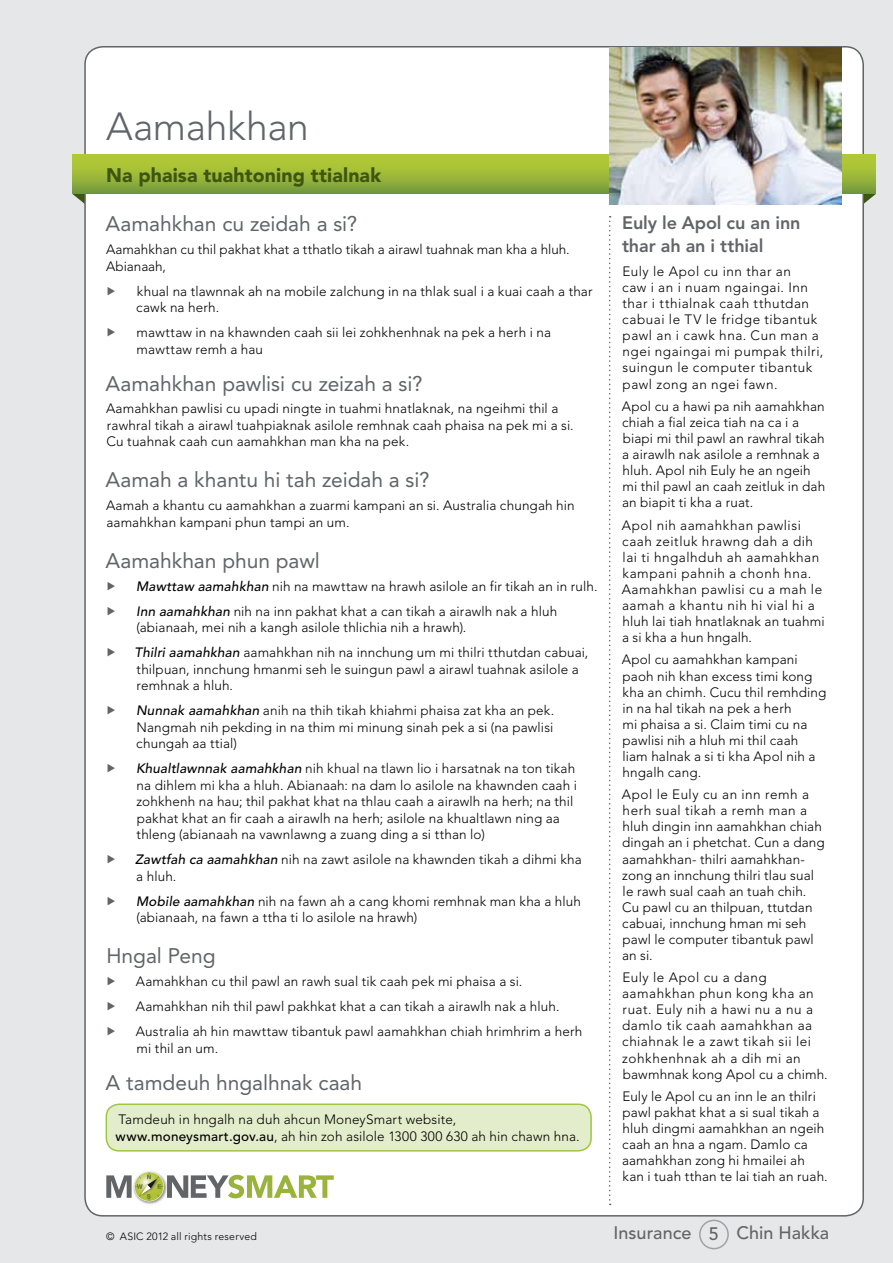
<style>
.page{position:relative;width:893px;height:1263px;background:#e6e7e8}
.page>*{position:absolute;margin:0;border:0;box-sizing:border-box;transform-origin:0 0}
.t1{font:300 39px "Avenir";letter-spacing:-.005em;color:#626568}
.t2{font:21px "Avenir";color:#626568}
.t3{font:900 19.5px "Avenir";letter-spacing:.005em;color:#3d5610}
.t4{font:800 18px/22.5px "Avenir";letter-spacing:-.005em;color:#626568}
.t5{font:500 18px "Avenir";color:#626568}
.t6{font:300 13.5px/16px "Avenir";letter-spacing:.01em;color:#000}
.t7{font:300 13.5px/16px "Avenir";letter-spacing:.04em;color:#000}
.t8{font:300 13.5px/16px "Avenir";letter-spacing:.035em;color:#000}
.t9{font:300 10.5px "Avenir";letter-spacing:.02em;color:#000}
.s1{font-weight:500;font-style:italic}
.s2{font-weight:500}
</style>
<div class="page">
<div style="left:85px;top:47px;width:778px;height:1169px;background:#fff;border-radius:18px"></div>
<img style="left:140px;top:1171px;width:20px;height:33px">
<svg style="left:106px;top:1172px;width:228px;height:29px"></svg>
<div style="left:699px;top:1219px;width:30px;height:30px;border:2px solid #a3a1a3;border-radius:50%"></div>
<svg style="left:72px;top:48px;width:804px;height:157px"></svg>
<img style="left:609px;top:48px;width:233px;height:157px">
<svg style="left:609px;top:216px;width:2px;height:989px"></svg>
<div style="left:106px;top:1104px;width:485px;height:47px;background:#e4edcb;border-radius:13px"></div>
<div style="left:106px;top:1103px;width:486px;height:48px;border:2px solid #9fc641;border-radius:13px"></div>
<h1 class="t1" style="left:106px;top:104px;width:204px">Aamahkhan</h1>
<h3 class="t3" style="left:106px;top:163px;width:276px">Na phaisa tuahtoning ttialnak</h3>
<h2 class="t2" style="left:106px;top:212px;width:253px">Aamahkhan cu zeidah a si?</h2>
<p class="t6" style="left:106px;top:241px;width:465px;line-height:16.5px">Aamahkhan cu thil pakhat khat a tthatlo tikah a airawl tuahnak man kha a hluh.<br>Abianaah,</p>
<p class="t6" style="left:136px;top:283px;width:458px;line-height:16.5px">khual na tlawnnak ah na mobile zalchung in na thlak sual i a kuai caah a thar cawk na herh.</p>
<p class="t6" style="left:137px;top:324px;width:416px;line-height:16.5px">mawttaw in na khawnden caah sii lei zohkhenhnak na pek a herh i na mawttaw remh a hau</p>
<h2 class="t2" style="left:106px;top:371px;width:318px">Aamahkhan pawlisi cu zeizah a si?</h2>
<p class="t6" style="left:106px;top:400px;width:469px;line-height:16.5px">Aamahkhan pawlisi cu upadi ningte in tuahmi hnatlaknak, na ngeihmi thil a rawhral tikah a airawl tuahpiaknak asilole remhnak caah phaisa na pek mi a si.<br>Cu tuahnak caah cun aamahkhan man kha na pek.</p>
<h2 class="t2" style="left:106px;top:468px;width:325px">Aamah a khantu hi tah zeidah a si?</h2>
<p class="t6" style="left:106px;top:497px;width:470px;line-height:16.5px">Aamah a khantu cu aamahkhan a zuarmi kampani an si. Australia chungah hin aamahkhan kampani phun tampi an um.</p>
<h2 class="t2" style="left:106px;top:548px;width:216px">Aamahkhan phun pawl</h2>
<p class="t6" style="left:136px;top:573px;width:463px;line-height:25px"><span class="s1">Mawttaw aamahkhan</span> nih na mawttaw na hrawh asilole an fir tikah an in rulh.<br><span class="s1">Inn aamahkhan</span> nih na inn pakhat khat a can tikah a airawlh nak a hluh</p>
<p class="t6" style="left:135px;top:615px;width:455px;line-height:25px">(abianaah, mei nih a kangh asilole thlichia nih a hrawh).<br><span class="s1">Thilri aamahkhan</span> aamahkhan nih na innchung um mi thilri tthutdan cabuai,</p>
<p class="t6" style="left:137px;top:661px;width:444px;line-height:16.5px">thilpuan, innchung hmanmi seh le suingun pawl a airawl tuahnak asilole a remhnak a hluh.</p>
<p class="t6" style="left:136px;top:702px;width:420px;line-height:16.5px;text-align:justify"><span class="s1">Nunnak aamahkhan</span> anih na thih tikah khiahmi phaisa zat kha an pek.<br>Nangmah nih pekding in na thim mi minung sinah pek a si (na pawlisi chungah aa ttial)</p>
<p class="t6" style="left:136px;top:760px;width:443px;line-height:16.5px"><span class="s1">Khualtlawnnak aamahkhan</span> nih khual na tlawn lio i harsatnak na ton tikah na dihlem mi kha a hluh. Abianaah: na dam lo asilole na khawnden caah i zohkhenh na hau; thil pakhat khat na thlau caah a airawlh na herh; na thil pakhat khat an fir caah a airawlh na herh; asilole na khualtlawn ning aa thleng (abianaah na vawnlawng a zuang ding a si tthan lo)</p>
<p class="t6" style="left:135px;top:851px;width:448px;line-height:16.5px"><span class="s1">Zawtfah ca aamahkhan</span> nih na zawt asilole na khawnden tikah a dihmi kha a hluh.</p>
<p class="t6" style="left:136px;top:893px;width:446px;line-height:16.5px"><span class="s1">Mobile aamahkhan</span> nih na fawn ah a cang khomi remhnak man kha a hluh (abianaah, na fawn a ttha ti lo asilole na hrawh)</p>
<h2 class="t2" style="left:106px;top:944px;width:111px">Hngal Peng</h2>
<p class="t6" style="left:136px;top:969px;width:448px;line-height:25px">Aamahkhan cu thil pawl an rawh sual tik caah pek mi phaisa a si.<br>Aamahkhan nih thil pawl pakhkat khat a can tikah a airawlh nak a hluh.<br>Australia ah hin mawttaw tibantuk pawl aamahkhan chiah hrimhrim a herh</p>
<p class="t6" style="left:137px;top:1040px;width:83px">mi thil an um.</p>
<h2 class="t2" style="left:106px;top:1070px;width:258px">A tamdeuh hngalhnak caah</h2>
<p class="t6" style="left:116px;top:1111px;width:466px;line-height:16.5px">Tamdeuh in hngalh na duh ahcun MoneySmart website, <span class="s2">www.moneysmart.gov.au</span>, ah hin zoh asilole 1300 300 630 ah hin chawn hna.</p>
<p class="t9" style="left:106px;top:1230px;width:152px">© ASIC 2012 all rights reserved</p>
<h3 class="t4" style="left:622px;top:212px;width:180px">Euly le Apol cu an inn thar ah an i tthial</h3>
<p class="t7" style="left:622px;top:263px;width:203px">Euly le Apol cu inn thar an<br>caw i an i nuam ngaingai. Inn thar i tthialnak caah tthutdan cabuai le TV le fridge tibantuk pawl an i cawk hna. Cun man a ngei ngaingai mi pumpak thilri, suingun le computer tibantuk pawl zong an ngei fawn.</p>
<p class="t6" style="left:622px;top:398px;width:205px">Apol cu a hawi pa nih aamahkhan chiah a fial zeica tiah na ca i a biapi mi thil pawl an rawhral tikah a airawlh nak asilole a remhnak a hluh. Apol nih Euly he an ngeih mi thil pawl an caah zeitluk in dah an biapit ti kha a ruat.</p>
<p class="t8" style="left:622px;top:517px;width:204px">Apol nih aamahkhan pawlisi caah zeitluk hrawng dah a dih lai ti hngalhduh ah aamahkhan kampani pahnih a chonh hna.<br>Aamahkhan pawlisi cu a mah le aamah a khantu nih hi vial hi a hluh lai tiah hnatlaknak an tuahmi a si kha a hun hngalh.</p>
<p class="t6" style="left:622px;top:652px;width:206px">Apol cu aamahkhan kampani paoh nih khan excess timi kong kha an chimh. Cucu thil remhding in na hal tikah na pek a herh<br>mi phaisa a si. Claim timi cu na pawlisi nih a hluh mi thil caah<br>liam halnak a si ti kha Apol nih a hngalh cang.</p>
<p class="t6" style="left:622px;top:786px;width:205px">Apol le Euly cu an inn remh a herh sual tikah a remh man a hluh dingin inn aamahkhan chiah dingah an i phetchat. Cun a dang aamahkhan- thilri aamahkhan&shy;zong an innchung thilri tlau sual le rawh sual caah an tuah chih.<br>Cu pawl cu an thilpuan, ttutdan cabuai, innchung hman mi seh pawl le computer tibantuk pawl an si.</p>
<p class="t7" style="left:622px;top:969px;width:207px">Euly le Apol cu a dang aamahkhan phun kong kha an ruat. Euly nih a hawi nu a nu a damlo tik caah aamahkhan aa chiahnak le a zawt tikah sii lei zohkhenhnak ah a dih mi an bawmhnak kong Apol cu a chimh.</p>
<p class="t6" style="left:622px;top:1088px;width:207px">Euly le Apol cu an inn le an thilri pawl pakhat khat a si sual tikah a hluh dingmi aamahkhan an ngeih caah an hna a ngam. Damlo ca aamahkhan zong hi hmailei ah kan i tuah tthan te lai tiah an ruah.</p>
<h3 class="t5" style="left:613px;top:1222px;width:79px">Insurance</h3>
<h3 class="t5" style="left:736px;top:1222px;width:94px">Chin Hakka</h3>
<h3 class="t5" style="left:709px;top:1224px;width:12px">5</h3>
</div>
